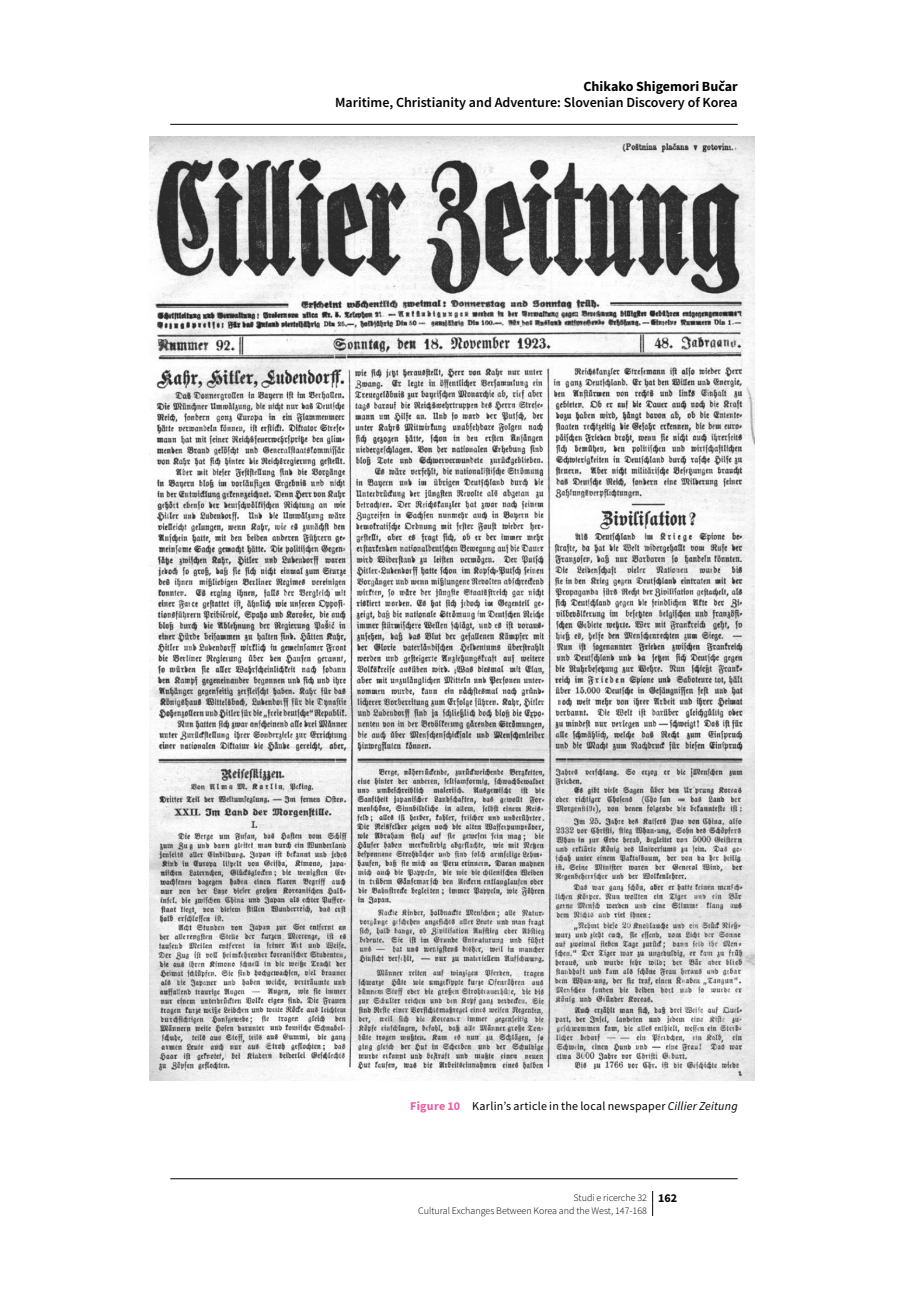
<style>
.page{position:relative;width:908px;height:1304px;background:#fff}
.page>*{position:absolute;margin:0;border:0;box-sizing:border-box;transform-origin:0 0}
.t1{font:600 14px "Source Sans Pro";color:#000}
.t2{font:700 14px "Source Sans Pro";color:#000}
.t3{font:12px "Source Sans Pro";letter-spacing:.02em;color:#000}
.t4{font:300 10px/12.4px "Source Sans Pro";color:#000}
.s1{font-weight:700;color:#ef5ba1}
.s2{font-style:italic}
.s3{font-weight:700;font-size:12px}
</style>
<div class="page">
<svg style="left:652px;top:1191px;width:1px;height:25px"></svg>
<img style="left:149px;top:136px;width:605px;height:945px">
<hr style="left:170px;top:124px;width:567px;height:1px;background:#000">
<hr style="left:170px;top:1178px;width:567px;height:1px;background:#000">
<h1 class="t2" style="left:583px;top:77px;width:156px">Chikako Shigemori Bučar</h1>
<h1 class="t1" style="left:335px;top:94px;width:404px">Maritime, Christianity and Adventure: Slovenian Discovery of Korea</h1>
<p class="t3" style="left:410px;top:1098px;width:329px"><span class="s1">Figure 10</span> Karlin’s article in the local newspaper <span class="s2">Cillier Zeitung</span></p>
<p class="t4" style="left:418px;top:1191px;width:260px;text-indent:155px">Studi e ricerche 32 <span class="s3">162<br></span>Cultural Exchanges Between Korea and the West, 147-168</p>
</div>
